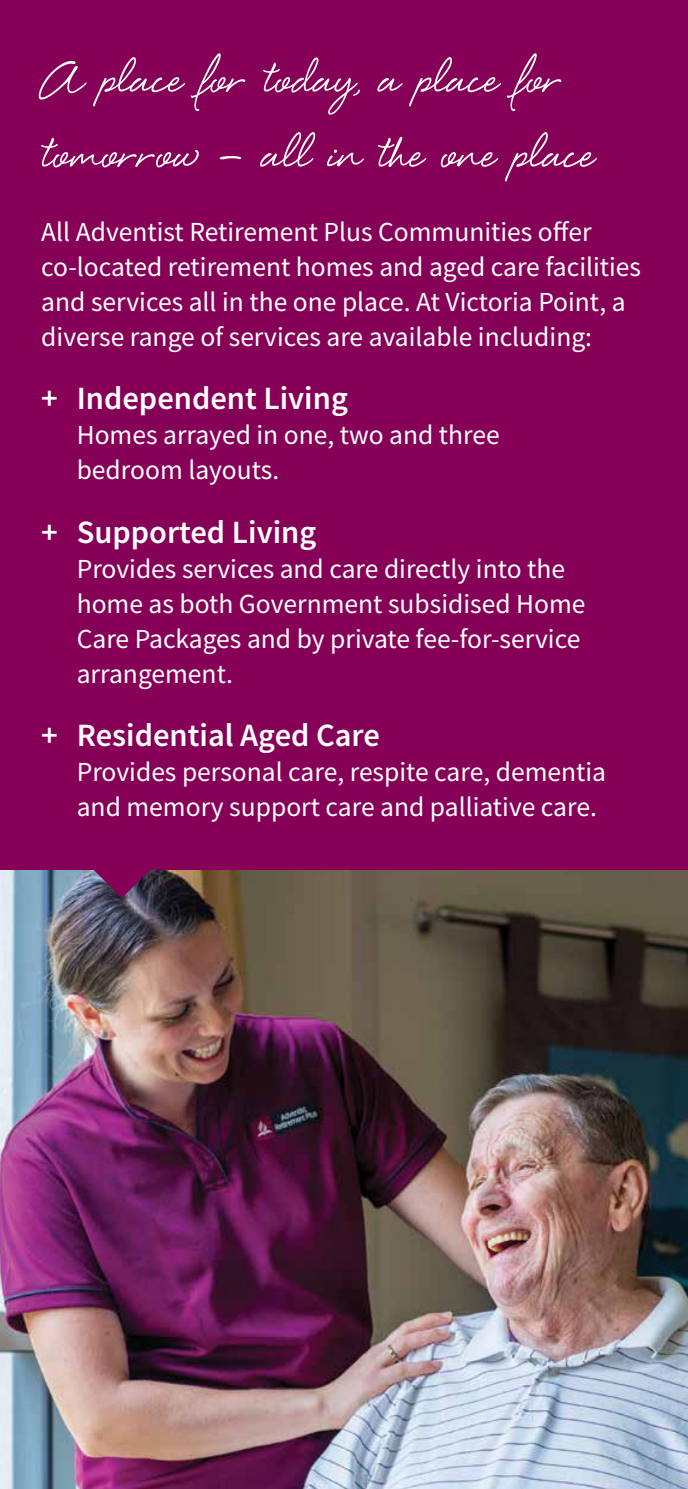
<style>
.page{position:relative;width:688px;height:1489px;background:#fff}
.page>*{position:absolute;margin:0;border:0;box-sizing:border-box;transform-origin:0 0}
.t1{font:80px/75px "Eye Catching";color:#fff}
.t2{font:600 32.5px "Source Sans Pro";color:#fff}
.t3{font:27.5px/35px "Source Sans Pro";color:#fff}
</style>
<div class="page">
<img style="left:0;top:869px;width:687px;height:619px">
<div style="left:0;top:0;width:687px;height:869px;background:#870057"></div>
<svg style="left:84px;top:869px;width:76px;height:29px"></svg>
<h1 class="t1" style="left:41px;top:45px;width:554px">A place for today, a place for tomorrow – all in the one place</h1>
<p class="t3" style="left:41px;top:214px;width:601px">All Adventist Retirement Plus Communities offer co-located retirement homes and aged care facilities and services all in the one place. At Victoria Point, a diverse range of services are available including:</p>
<p class="t2" style="left:41px;top:377px;width:308px">+ Independent Living</p>
<p class="t3" style="left:77px;top:417px;width:424px">Homes arrayed in one, two and three bedroom layouts.</p>
<p class="t2" style="left:41px;top:510px;width:276px">+ Supported Living</p>
<p class="t3" style="left:77px;top:551px;width:510px">Provides services and care directly into the home as both Government subsidised Home Care Packages and by private fee-for-service arrangement.</p>
<p class="t2" style="left:41px;top:714px;width:340px">+ Residential Aged Care</p>
<p class="t3" style="left:77px;top:754px;width:530px">Provides personal care, respite care, dementia and memory support care and palliative care.</p>
</div>
